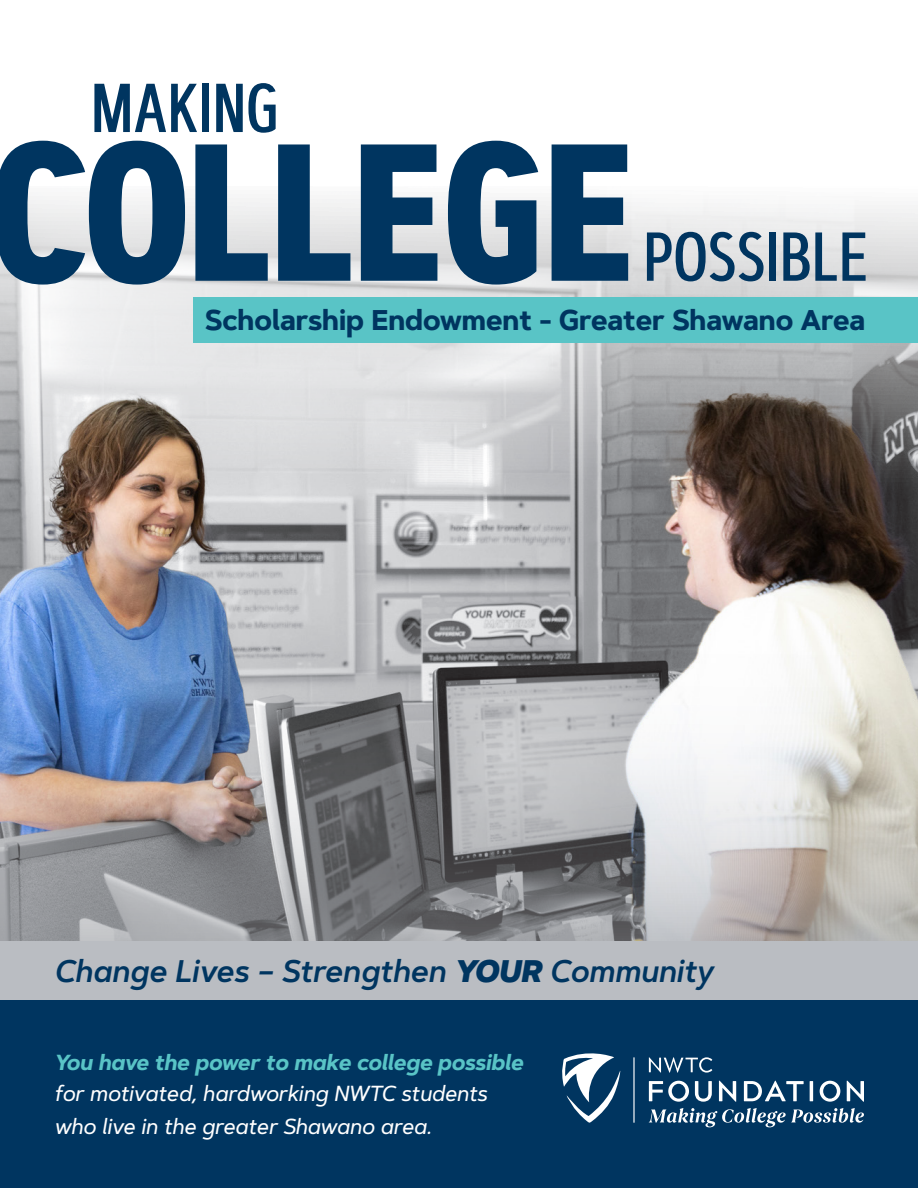
<style>
.page{position:relative;width:918px;height:1188px;background:#fff}
.page>*{position:absolute;margin:0;border:0;box-sizing:border-box;transform-origin:0 0}
.t1{font:700 194.7px "Artegra Sans Condensed";color:#003560}
.t2{font:500 69px "Artegra Sans Condensed";color:#003560}
.t3{font:italic 600 31.2px "Artegra Sans";color:#003560;scale:.95 1}
.t4{font:700 28.5px "Artegra Sans";color:#003560;scale:.95 1}
.t5{font:italic 500 21.75px/32.2px "Artegra Sans";color:#fff;scale:.95 1}
.s1{font-weight:900}
.s2{font-weight:700;color:#59c4c6}
</style>
<div class="page">
<img style="left:0;top:196px;width:918px;height:160px">
<img style="left:0;top:356px;width:918px;height:585px">
<div style="left:0;top:955px;width:918px;height:233px;background:#003560"></div>
<div style="left:0;top:941px;width:918px;height:58px;background:#babdc2"></div>
<svg style="left:562px;top:1053px;width:58px;height:70px"></svg>
<hr style="left:633px;top:1057px;width:2px;height:66px;background:#fff">
<svg style="left:649px;top:1057px;width:63px;height:16px"></svg>
<svg style="left:649px;top:1081px;width:40px;height:21px"></svg>
<svg style="left:695px;top:1081px;width:17px;height:21px"></svg>
<svg style="left:719px;top:1081px;width:17px;height:21px"></svg>
<svg style="left:744px;top:1081px;width:60px;height:20px"></svg>
<hr style="left:810px;top:1081px;width:3px;height:20px;background:#fff">
<svg style="left:820px;top:1081px;width:20px;height:21px"></svg>
<svg style="left:847px;top:1081px;width:17px;height:21px"></svg>
<svg style="left:649px;top:1108px;width:215px;height:19px"></svg>
<div style="left:193px;top:297px;width:725px;height:45px;background:#59c4c6"></div>
<p class="t2" style="left:91px;top:60px;width:189px">MAKING</p>
<p class="t1" style="left:-8px;top:69px;width:645px">COLLEGE</p>
<p class="t4" style="left:205px;top:299px;width:696px">Scholarship Endowment - Greater Shawano Area</p>
<p class="t2" style="left:643px;top:209px;width:228px">POSSIBLE</p>
<p class="t3" style="left:54px;top:948px;width:695px">Change Lives – Strengthen <span class="s1">YOUR</span> Community</p>
<p class="t5" style="left:54px;top:1046px;width:495px"><span class="s2">You have the power to make college possible </span>for motivated, hardworking NWTC students who live in the greater Shawano area.</p>
</div>
